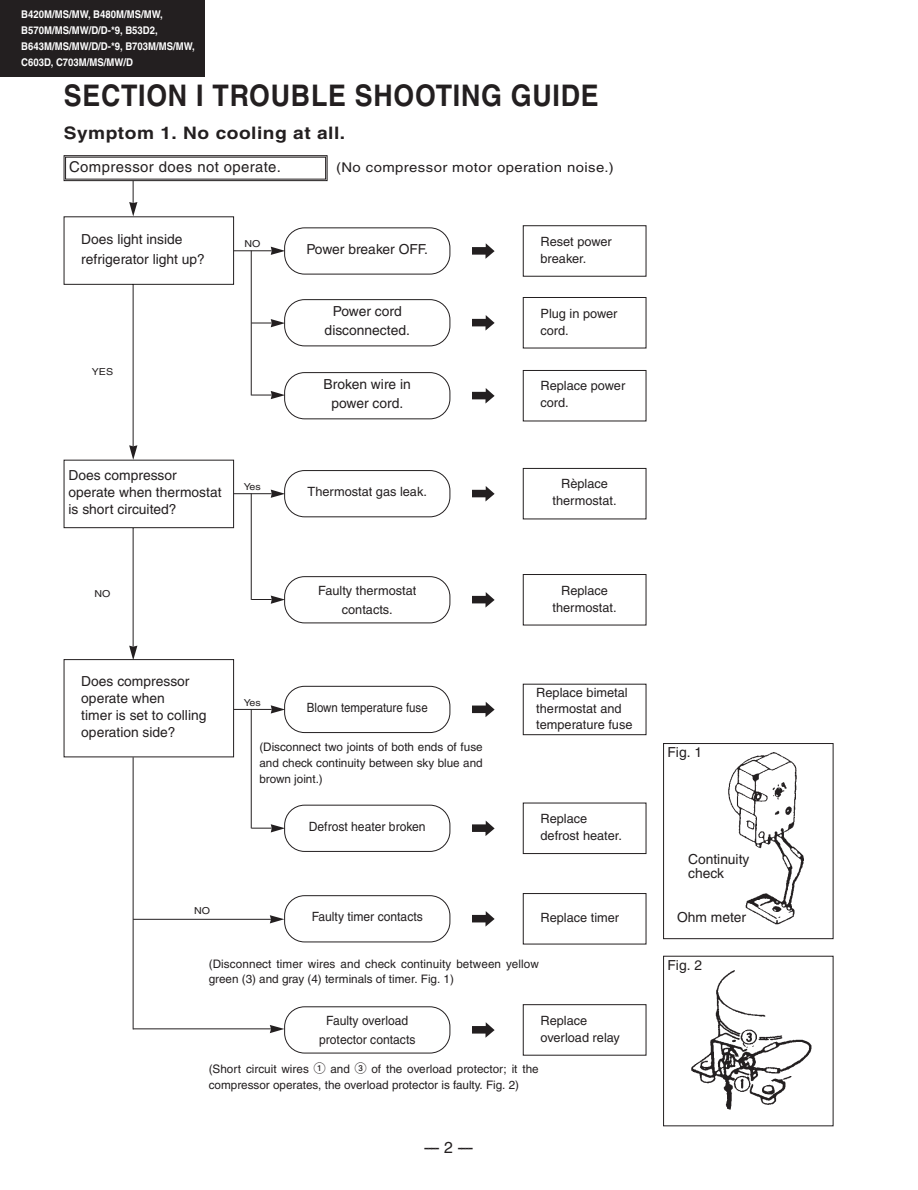
<style>
.page{position:relative;width:918px;height:1190px;background:#fff}
.page>*{position:absolute;margin:0;border:0;box-sizing:border-box;transform-origin:0 0}
.t1{font:700 29.7px "Helvetica";letter-spacing:.03em;color:#231f20;scale:.9 1}
.t2{font:700 17.25px "Helvetica";letter-spacing:.025em;color:#231f20;scale:1.11 1}
.t3{font:15.9px "Helvetica";color:#231f20}
.t4{font:14.85px "Helvetica";letter-spacing:.03em;color:#231f20}
.t5{font:13.8px/17px "Helvetica";color:#231f20}
.t6{font:13.35px "Helvetica";letter-spacing:.03em;color:#231f20;scale:1.11 1}
.t7{font:12.75px/17px "Helvetica";color:#231f20}
.t8{font:12.75px/19.2px "Helvetica";color:#231f20;text-align:center;scale:.95 1}
.t9{font:12.75px "Helvetica";color:#231f20;scale:.9 1}
.t10{font:11.7px/15.9px "Helvetica";color:#231f20}
.t11{font:700 10.65px/15.9px "Helvetica";color:#fff;scale:.9 1}
.t12{font:9.6px "Helvetica";color:#231f20;scale:1.11 1}
</style>
<div class="page">
<div style="left:0;top:0;width:204px;height:77px;background:#231f20"></div>
<hr style="left:133px;top:757px;width:1px;height:272px;background:#231f20">
<svg style="left:64px;top:660px;width:207px;height:259px"></svg>
<svg style="left:270px;top:915px;width:14px;height:8px"></svg>
<hr style="left:133px;top:1028px;width:138px;height:1px;background:#231f20">
<svg style="left:270px;top:1025px;width:14px;height:8px"></svg>
<svg style="left:64px;top:155px;width:264px;height:505px"></svg>
<hr style="left:251px;top:493px;width:1px;height:107px;background:#231f20">
<div style="left:284px;top:227px;width:166px;height:47px;border:1px solid #231f20;border-radius:20px"></div>
<div style="left:284px;top:299px;width:166px;height:47px;border:1px solid #231f20;border-radius:20px"></div>
<div style="left:284px;top:372px;width:166px;height:47px;border:1px solid #231f20;border-radius:20px"></div>
<svg style="left:472px;top:243px;width:23px;height:16px"></svg>
<svg style="left:472px;top:315px;width:23px;height:15px"></svg>
<svg style="left:472px;top:388px;width:23px;height:15px"></svg>
<div style="left:523px;top:225px;width:123px;height:51px;border:1px solid #231f20"></div>
<div style="left:523px;top:297px;width:123px;height:51px;border:1px solid #231f20"></div>
<div style="left:523px;top:370px;width:123px;height:51px;border:1px solid #231f20"></div>
<div style="left:284px;top:470px;width:166px;height:47px;border:1px solid #231f20;border-radius:20px"></div>
<svg style="left:472px;top:486px;width:23px;height:15px"></svg>
<div style="left:523px;top:468px;width:123px;height:51px;border:1px solid #231f20"></div>
<svg style="left:251px;top:574px;width:396px;height:254px"></svg>
<svg style="left:271px;top:824px;width:13px;height:8px"></svg>
<hr style="left:234px;top:709px;width:38px;height:1px;background:#231f20">
<svg style="left:271px;top:705px;width:13px;height:8px"></svg>
<hr style="left:251px;top:709px;width:1px;height:119px;background:#231f20">
<div style="left:284px;top:686px;width:166px;height:47px;border:1px solid #231f20;border-radius:20px"></div>
<svg style="left:472px;top:701px;width:23px;height:16px"></svg>
<div style="left:523px;top:684px;width:123px;height:51px;border:1px solid #231f20"></div>
<div style="left:284px;top:805px;width:166px;height:46px;border:1px solid #231f20;border-radius:20px"></div>
<svg style="left:472px;top:820px;width:23px;height:16px"></svg>
<div style="left:284px;top:895px;width:166px;height:47px;border:1px solid #231f20;border-radius:20px"></div>
<svg style="left:472px;top:911px;width:23px;height:15px"></svg>
<div style="left:523px;top:893px;width:123px;height:51px;border:1px solid #231f20"></div>
<div style="left:284px;top:1006px;width:166px;height:47px;border:1px solid #231f20;border-radius:20px"></div>
<svg style="left:472px;top:1022px;width:23px;height:15px"></svg>
<div style="left:523px;top:1004px;width:123px;height:51px;border:1px solid #231f20"></div>
<img style="left:728px;top:752px;width:76px;height:173px">
<div style="left:663px;top:743px;width:170px;height:196px;border:1px solid #231f20"></div>
<img style="left:691px;top:970px;width:121px;height:140px">
<div style="left:668px;top:960px;width:39px;height:15px;background:#fff"></div>
<div style="left:688px;top:854px;width:65px;height:29px;background:#fff"></div>
<div style="left:677px;top:912px;width:72px;height:15px;background:#fff"></div>
<p class="t11" style="left:21px;top:8px;width:194px">B420M/MS/MW, B480M/MS/MW,<br>B570M/MS/MW/D/D-*9, B53D2,<br>B643M/MS/MW/D/D-*9, B703M/MS/MW,<br>C603D, C703M/MS/MW/D</p>
<h1 class="t1" style="left:64px;top:85px;width:596px">SECTION I TROUBLE SHOOTING GUIDE</h1>
<h2 class="t2" style="left:64px;top:127px;width:255px">Symptom 1. No cooling at all.</h2>
<p class="t4" style="left:69px;top:161px;width:213px">Compressor does not operate.</p>
<p class="t6" style="left:336px;top:162px;width:252px">(No compressor motor operation noise.)</p>
<p class="t5" style="left:81px;top:230px;width:125px;line-height:20.7px">Does light inside refrigerator light up?</p>
<p class="t12" style="left:244px;top:240px;width:16px">NO</p>
<p class="t12" style="left:92px;top:368px;width:21px">YES</p>
<p class="t5" style="left:69px;top:468px;width:155px">Does compressor operate when thermostat is short circuited?</p>
<p class="t12" style="left:244px;top:483px;width:17px">Yes</p>
<p class="t5" style="left:306px;top:242px;width:123px">Power breaker OFF.</p>
<p class="t5" style="left:325px;top:303px;width:87px;line-height:19.2px;text-align:center">Power cord disconnected.</p>
<p class="t5" style="left:324px;top:376px;width:89px;line-height:19.2px;text-align:center">Broken wire in power cord.</p>
<p class="t7" style="left:541px;top:234px;width:73px">Reset power breaker.</p>
<p class="t7" style="left:541px;top:306px;width:78px">Plug in power cord.</p>
<p class="t7" style="left:541px;top:379px;width:86px">Replace power cord.</p>
<p class="t7" style="left:308px;top:484px;width:121px">Thermostat gas leak.</p>
<p class="t7" style="left:553px;top:477px;width:66px;text-align:center">Rèplace thermostat.</p>
<p class="t12" style="left:95px;top:590px;width:16px">NO</p>
<p class="t5" style="left:81px;top:674px;width:127px">Does compressor operate when<br>timer is set to colling operation side?</p>
<p class="t12" style="left:194px;top:906px;width:16px">NO</p>
<p class="t12" style="left:244px;top:698px;width:17px">Yes</p>
<p class="t7" style="left:318px;top:581px;width:100px;line-height:19.2px;text-align:center">Faulty thermostat contacts.</p>
<p class="t7" style="left:553px;top:583px;width:66px;text-align:center">Replace thermostat.</p>
<p class="t9" style="left:307px;top:702px;width:136px">Blown temperature fuse</p>
<p class="t7" style="left:536px;top:685px;width:98px;line-height:15.9px">Replace bimetal thermostat and temperature fuse</p>
<p class="t10" style="left:259px;top:740px;width:225px;text-align:justify">(Disconnect two joints of both ends of fuse and check continuity between sky blue and brown joint.)</p>
<p class="t8" style="left:309px;top:817px;width:125px">Defrost heater broken</p>
<p class="t7" style="left:541px;top:811px;width:83px">Replace defrost heater.</p>
<p class="t8" style="left:312px;top:908px;width:119px">Faulty timer contacts</p>
<p class="t7" style="left:541px;top:910px;width:80px">Replace timer</p>
<p class="t10" style="left:209px;top:956px;width:332px">(Disconnect timer wires and check continuity between yellow green (3) and gray (4) terminals of timer. Fig. 1)</p>
<p class="t8" style="left:319px;top:1011px;width:103px">Faulty overload protector contacts</p>
<p class="t7" style="left:541px;top:1013px;width:81px">Replace overload relay</p>
<p class="t10" style="left:209px;top:1062px;width:102px">(Short circuit wires</p>
<p class="t10" style="left:209px;top:1061px;width:331px;line-height:16.4px;text-indent:122px">and <sup>-</sup> of the overload protector; it the compressor operates, the overload protector is faulty. Fig. 2)</p>
<h3 class="t3" style="left:424px;top:1141px;width:51px">---- 2 ----</h3>
<p class="t5" style="left:668px;top:745px;width:36px">Fig. 1</p>
<p class="t5" style="left:688px;top:854px;width:63px;line-height:13.8px">Continuity check</p>
<p class="t5" style="left:677px;top:910px;width:71px">Ohm meter</p>
<p class="t5" style="left:668px;top:958px;width:36px">Fig. 2</p>
</div>
